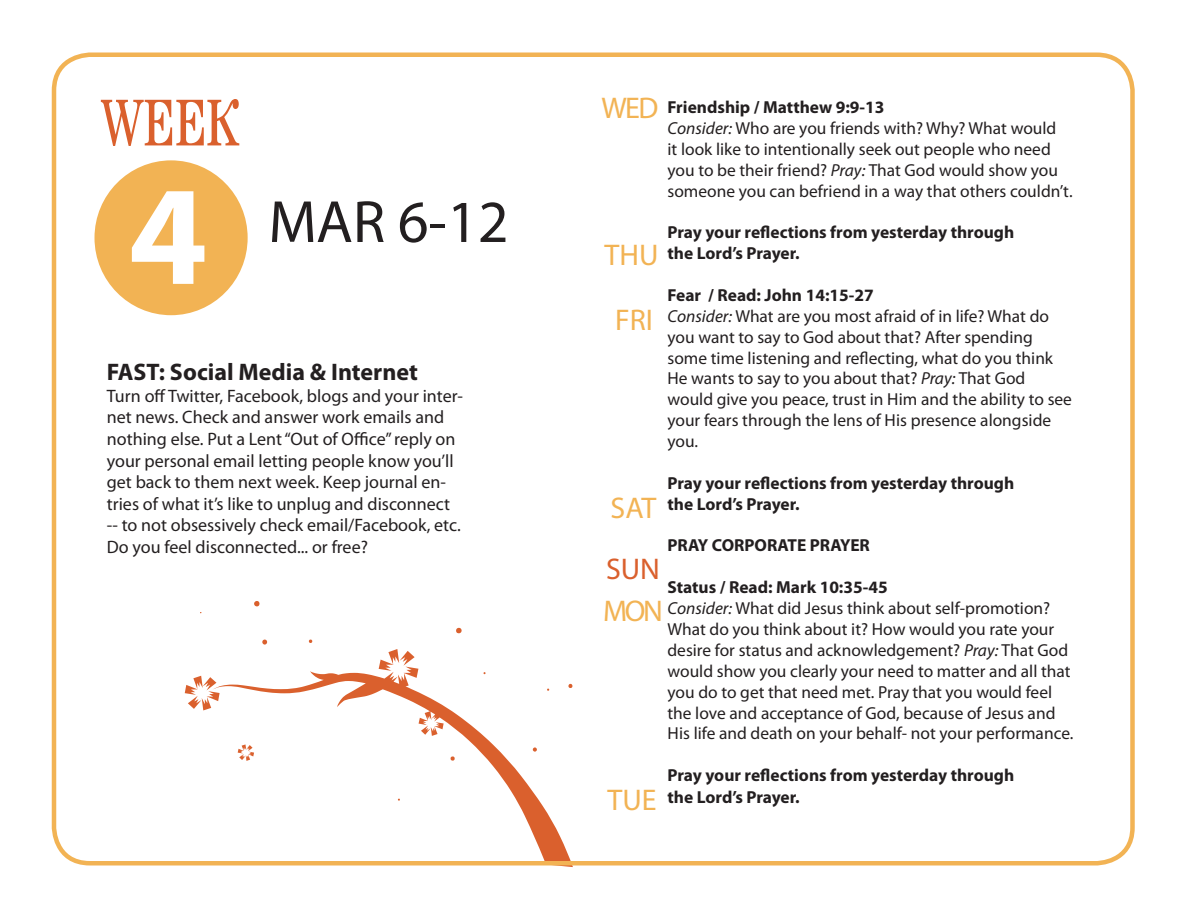
<style>
.page{position:relative;width:1188px;height:918px;background:#fff}
.page>*{position:absolute;margin:0;border:0;box-sizing:border-box;transform-origin:0 0}
.t1{font:700 142.5px "Myriad Pro";color:#fff}
.t2{font:60px "Myriad Pro";color:#231f20}
.t3{font:30px "Myriad Pro";color:#f2b354}
.t4{font:30px "Myriad Pro";color:#da602d}
.t5{font:700 24px "Myriad Pro";color:#231f20}
.t6{font:18px/21.6px "Myriad Pro";color:#231f20}
.t7{font:17.4px/20.9px "Myriad Pro";color:#231f20}
.t8{font:700 17.4px/20.9px "Myriad Pro";color:#231f20}
.s1{font-style:italic}
</style>
<div class="page">
<div style="left:95px;top:160px;width:153px;height:155px;background:#f2b354;border-radius:50%"></div>
<svg style="left:101px;top:99px;width:138px;height:47px"></svg>
<svg style="left:185px;top:601px;width:388px;height:266px"></svg>
<div style="left:52px;top:52px;width:1083px;height:814px;border:4px solid #f2b354;border-radius:36px"></div>
<p class="t1" style="left:129px;top:143px;width:81px">4</p>
<p class="t2" style="left:268px;top:185px;width:242px">MAR 6-12</p>
<p class="t5" style="left:107px;top:356px;width:313px">FAST: Social Media &amp; Internet</p>
<p class="t6" style="left:107px;top:385px;width:358px">Turn off Twitter, Facebook, blogs and your inter&shy;net news. Check and answer work emails and nothing else. Put a Lent “Out of Office” reply on your personal email letting people know you’ll get back to them next week. Keep journal en&shy;tries of what it’s like to unplug and disconnect -- to not obsessively check email/Facebook, etc.<br>Do you feel disconnected... or free?</p>
<p class="t3" style="left:602px;top:89px;width:58px">WED</p>
<p class="t8" style="left:668px;top:96px;width:219px">Friendship / Matthew 9:9-13</p>
<p class="t7" style="left:668px;top:117px;width:407px"><span class="s1">Consider:</span> Who are you friends with? Why? What would<br>it look like to intentionally seek out people who need you to be their friend? <span class="s1">Pray:</span> That God would show you someone you can befriend in a way that others couldn’t.</p>
<p class="t8" style="left:668px;top:221px;width:348px">Pray your reflections from yesterday through the Lord’s Prayer.</p>
<p class="t8" style="left:668px;top:284px;width:208px">Fear / Read: John 14:15-27</p>
<p class="t7" style="left:667px;top:305px;width:406px"><span class="s1">Consider:</span> What are you most afraid of in life? What do you want to say to God about that? After spending some time listening and reflecting, what do you think He wants to say to you about that? <span class="s1">Pray:</span> That God would give you peace, trust in Him and the ability to see your fears through the lens of His presence alongside you.</p>
<p class="t8" style="left:667px;top:472px;width:348px">Pray your reflections from yesterday through the Lord’s Prayer.</p>
<p class="t8" style="left:667px;top:535px;width:204px">PRAY CORPORATE PRAYER</p>
<p class="t8" style="left:667px;top:576px;width:222px">Status / Read: Mark 10:35-45</p>
<p class="t7" style="left:667px;top:598px;width:407px"><span class="s1">Consider:</span> What did Jesus think about self-promotion?<br>What do you think about it? How would you rate your desire for status and acknowledgement? <span class="s1">Pray:</span> That God would show you clearly your need to matter and all that you do to get that need met. Pray that you would feel the love and acceptance of God, because of Jesus and His life and death on your behalf- not your performance.</p>
<p class="t8" style="left:668px;top:764px;width:348px;line-height:21.6px">Pray your reflections from yesterday through the Lord’s Prayer.</p>
<p class="t3" style="left:605px;top:237px;width:55px">THU</p>
<p class="t3" style="left:615px;top:301px;width:39px">FRI</p>
<p class="t3" style="left:611px;top:489px;width:47px">SAT</p>
<p class="t4" style="left:606px;top:550px;width:55px">SUN</p>
<p class="t3" style="left:603px;top:592px;width:61px">MON</p>
<p class="t3" style="left:608px;top:781px;width:51px">TUE</p>
</div>
